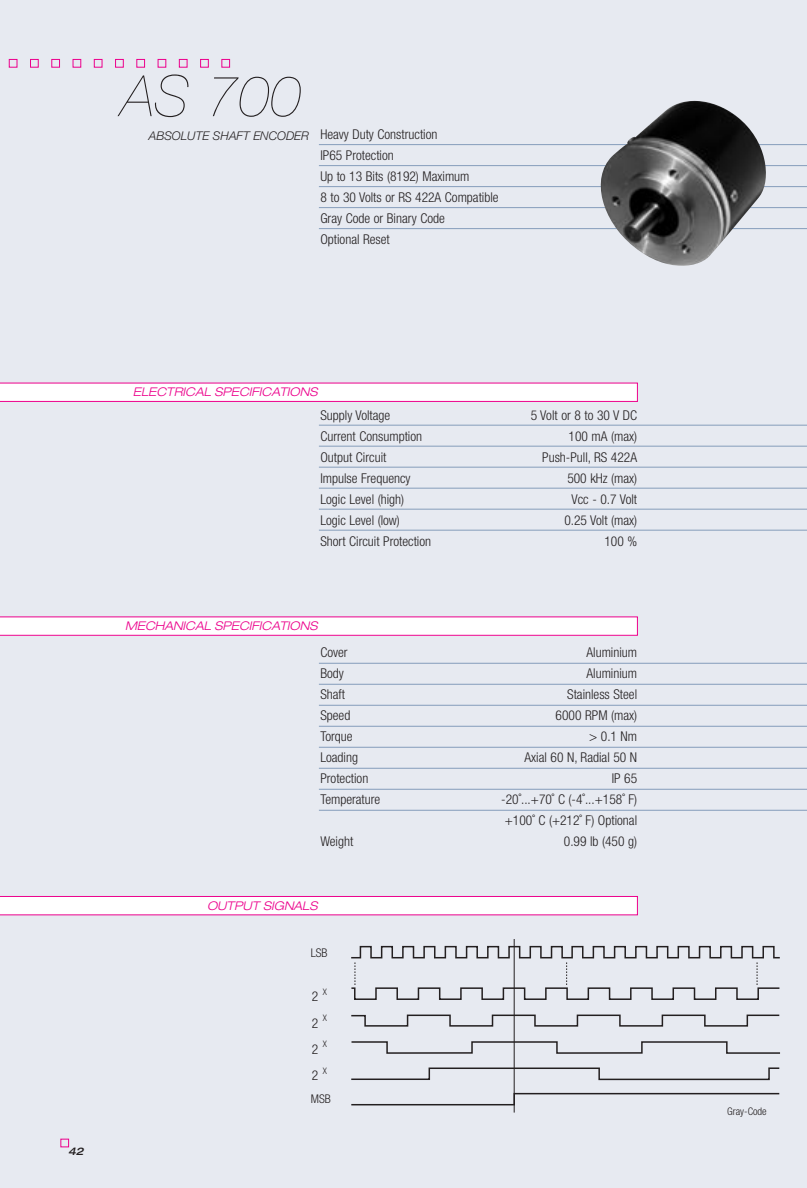
<style>
.page{position:relative;width:807px;height:1188px;background:#e7eaf1}
.page>*{position:absolute;margin:0;border:0;box-sizing:border-box;transform-origin:0 0}
.t1{font:italic 200 57px "Helvetica Neue";color:#231f20}
.t2{font:300 condensed 13.5px/21px "Helvetica Neue";color:#231f20}
.t3{font:italic 300 expanded 12px "Helvetica Neue";color:#ec008c}
.t4{font:300 condensed 12px "Helvetica Neue";color:#231f20}
.t5{font:300 condensed 10.5px "Helvetica Neue";color:#231f20}
.t6{font:italic 500 expanded 10.5px "Helvetica Neue";color:#231f20}
.t7{font:300 condensed 9px "Helvetica Neue";color:#231f20}
.s1{font-style:italic;font-stretch:normal;font-size:12px}
</style>
<div class="page">
<div style="left:60px;top:1139px;width:9px;height:8px;border:1px solid #ec008c"></div>
<svg style="left:9px;top:59px;width:221px;height:9px"></svg>
<svg style="left:0;top:617px;width:638px;height:19px;background:#fdebf6"></svg>
<svg style="left:0;top:383px;width:638px;height:19px;background:#fde9f5"></svg>
<svg style="left:351px;top:945px;width:429px;height:161px"></svg>
<svg style="left:355px;top:962px;width:1px;height:24px"></svg>
<svg style="left:757px;top:962px;width:1px;height:24px"></svg>
<svg style="left:566px;top:962px;width:1px;height:24px"></svg>
<hr style="left:514px;top:939px;width:1px;height:174px;background:#231f20">
<hr style="left:319px;top:144px;width:488px;height:1px;background:#90a5c1">
<hr style="left:319px;top:165px;width:488px;height:1px;background:#90a5c1">
<hr style="left:319px;top:186px;width:488px;height:1px;background:#90a5c1">
<hr style="left:319px;top:207px;width:488px;height:1px;background:#90a5c1">
<hr style="left:319px;top:228px;width:488px;height:1px;background:#90a5c1">
<hr style="left:319px;top:425px;width:488px;height:1px;background:#90a5c1">
<hr style="left:319px;top:446px;width:488px;height:1px;background:#90a5c1">
<hr style="left:319px;top:467px;width:488px;height:1px;background:#90a5c1">
<hr style="left:319px;top:488px;width:488px;height:1px;background:#90a5c1">
<hr style="left:319px;top:509px;width:488px;height:1px;background:#90a5c1">
<hr style="left:319px;top:530px;width:488px;height:1px;background:#90a5c1">
<hr style="left:319px;top:663px;width:488px;height:1px;background:#90a5c1">
<hr style="left:319px;top:684px;width:488px;height:1px;background:#90a5c1">
<hr style="left:319px;top:705px;width:488px;height:1px;background:#90a5c1">
<hr style="left:319px;top:726px;width:488px;height:1px;background:#90a5c1">
<hr style="left:319px;top:747px;width:488px;height:1px;background:#90a5c1">
<hr style="left:319px;top:768px;width:488px;height:1px;background:#90a5c1">
<hr style="left:319px;top:789px;width:488px;height:1px;background:#90a5c1">
<hr style="left:319px;top:810px;width:488px;height:1px;background:#90a5c1">
<svg style="left:0;top:896px;width:638px;height:19px;background:#fde8f4"></svg>
<img style="left:601px;top:101px;width:165px;height:165px">
<h1 class="t1" style="left:122px;top:75px;width:182px">AS 700</h1>
<p class="t2" style="left:320px;top:125px;width:180px;text-indent:-172px"><span class="s1">ABSOLUTE SHAFT ENCODER</span> Heavy Duty Construction<br>IP65 Protection<br>Up to 13 Bits (8192) Maximum<br>8 to 30 Volts or RS 422A Compatible<br>Gray Code or Binary Code<br>Optional Reset</p>
<p class="t6" style="left:68px;top:1147px;width:17px">42</p>
<p class="t3" style="left:133px;top:388px;width:186px">ELECTRICAL SPECIFICATIONS</p>
<p class="t2" style="left:320px;top:406px;width:72px">Supply Voltage</p>
<p class="t2" style="left:531px;top:406px;width:108px">5 Volt or 8 to 30 V DC</p>
<p class="t2" style="left:320px;top:427px;width:103px">Current Consumption</p>
<p class="t2" style="left:569px;top:427px;width:70px">100 mA (max)</p>
<p class="t2" style="left:320px;top:448px;width:68px">Output Circuit</p>
<p class="t2" style="left:542px;top:448px;width:96px">Push-Pull, RS 422A</p>
<p class="t2" style="left:320px;top:469px;width:92px">Impulse Frequency</p>
<p class="t2" style="left:567px;top:469px;width:71px">500 kHz (max)</p>
<p class="t2" style="left:320px;top:490px;width:85px">Logic Level (high)</p>
<p class="t2" style="left:572px;top:490px;width:67px">Vcc - 0.7 Volt</p>
<p class="t2" style="left:320px;top:511px;width:81px">Logic Level (low)</p>
<p class="t2" style="left:564px;top:511px;width:74px">0.25 Volt (max)</p>
<p class="t2" style="left:320px;top:532px;width:112px">Short Circuit Protection</p>
<p class="t2" style="left:604px;top:532px;width:34px">100 %</p>
<p class="t3" style="left:125px;top:622px;width:194px">MECHANICAL SPECIFICATIONS</p>
<p class="t2" style="left:320px;top:643px;width:29px">Cover</p>
<p class="t2" style="left:586px;top:643px;width:52px">Aluminium</p>
<p class="t2" style="left:320px;top:664px;width:25px">Body</p>
<p class="t2" style="left:586px;top:664px;width:52px">Aluminium</p>
<p class="t2" style="left:320px;top:685px;width:26px">Shaft</p>
<p class="t2" style="left:567px;top:685px;width:71px">Stainless Steel</p>
<p class="t2" style="left:320px;top:706px;width:31px">Speed</p>
<p class="t2" style="left:556px;top:706px;width:83px">6000 RPM (max)</p>
<p class="t2" style="left:320px;top:727px;width:34px">Torque</p>
<p class="t2" style="left:589px;top:727px;width:49px">&gt; 0.1 Nm</p>
<p class="t2" style="left:320px;top:748px;width:39px">Loading</p>
<p class="t2" style="left:525px;top:748px;width:114px">Axial 60 N, Radial 50 N</p>
<p class="t2" style="left:320px;top:769px;width:49px">Protection</p>
<p class="t2" style="left:612px;top:769px;width:27px">IP 65</p>
<p class="t2" style="left:320px;top:790px;width:62px">Temperature</p>
<p class="t2" style="left:501px;top:790px;width:137px">-20˚...+70˚ C (-4˚...+158˚ F) +100˚ C (+212˚ F) Optional</p>
<p class="t2" style="left:320px;top:832px;width:34px">Weight</p>
<p class="t2" style="left:564px;top:832px;width:75px">0.99 lb (450 g)</p>
<p class="t3" style="left:207px;top:901px;width:112px">OUTPUT SIGNALS</p>
<p class="t4" style="left:311px;top:949px;width:18px">LSB</p>
<p class="t7" style="left:323px;top:989px;width:6px">X</p>
<p class="t7" style="left:323px;top:1015px;width:6px">X</p>
<p class="t7" style="left:323px;top:1041px;width:6px">X</p>
<p class="t7" style="left:323px;top:1067px;width:6px">X</p>
<p class="t2" style="left:312px;top:985px;width:8px;line-height:26.2px;text-align:justify">2<br>2<br>2<br>2</p>
<p class="t4" style="left:311px;top:1094px;width:21px">MSB</p>
<p class="t5" style="left:727px;top:1107px;width:41px">Gray-Code</p>
</div>
